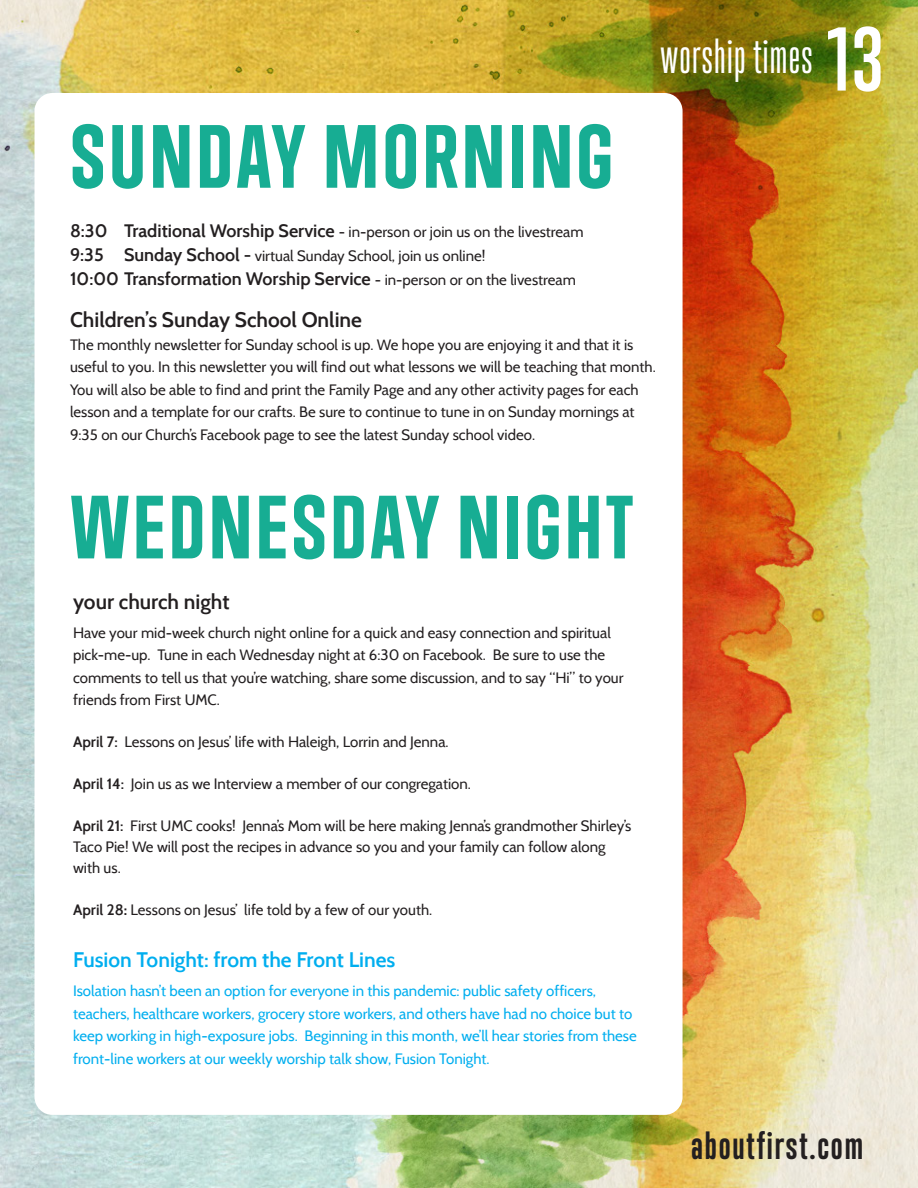
<style>
.page{position:relative;width:918px;height:1188px;background:#fff}
.page>*{position:absolute;margin:0;border:0;box-sizing:border-box;transform-origin:0 0}
.t1{font:700 105px "Trump Gothic Pro";letter-spacing:.03em;color:#17ad93}
.t2{font:700 82.5px "Trump Gothic Pro";color:#fff}
.t3{font:45px "Trump Gothic Pro";letter-spacing:.03em;color:#fff}
.t4{font:700 36px "Trump Gothic Pro";letter-spacing:.05em;color:#231f20}
.t5{font:600 21px "Cabin";color:#231f20}
.t6{font:600 21px "Cabin";color:#00aeef}
.t7{font:600 18px "Cabin";color:#231f20}
.t8{font:15px/22.5px "Cabin";color:#231f20}
.t9{font:15px/22.5px "Cabin";color:#00aeef}
.s1{font-weight:600;font-size:18px}
.s2{font-weight:400;font-size:15px}
.s3{font-weight:600}
.s4{font-weight:700}
</style>
<div class="page">
<img style="left:0;top:0;width:918px;height:1188px">
<div style="left:34px;top:93px;width:649px;height:1022px;background:#fff;border-radius:18px"></div>
<p class="t3" style="left:660px;top:30px;width:153px">worship times</p>
<p class="t1" style="left:70px;top:84px;width:545px">SUNDAY MORNING</p>
<p class="t8" style="left:70px;top:221px;width:515px"><span class="s1">8:30 Traditional Worship Service</span> - in-person or join us on the livestream</p>
<p class="t8" style="left:70px;top:245px;width:417px"><span class="s1">9:35 Sunday School -</span> virtual Sunday School, join us online!</p>
<p class="t7" style="left:70px;top:268px;width:507px">10:00 Transformation Worship Service <span class="s2">- in-person or on the livestream</span></p>
<p class="t5" style="left:70px;top:307px;width:294px">Children’s Sunday School Online</p>
<p class="t8" style="left:70px;top:333px;width:587px">The monthly newsletter for Sunday school is up. We hope you are enjoying it and that it is useful to you. In this newsletter you will find out what lessons we will be teaching that month.<br>You will also be able to find and print the Family Page and any other activity pages for each lesson and a template for our crafts. Be sure to continue to tune in on Sunday mornings at 9:35 on our Church’s Facebook page to see the latest Sunday school video.</p>
<p class="t2" style="left:827px;top:9px;width:57px">13</p>
<p class="t1" style="left:70px;top:455px;width:565px">WEDNESDAY NIGHT</p>
<p class="t5" style="left:73px;top:589px;width:158px">your church night</p>
<p class="t8" style="left:73px;top:621px;width:552px">Have your mid-week church night online for a quick and easy connection and spiritual pick-me-up. Tune in each Wednesday night at 6:30 on Facebook. Be sure to use the comments to tell us that you’re watching, share some discussion, and to say “Hi” to your friends from First UMC.</p>
<p class="t8" style="left:73px;top:731px;width:377px"><span class="s3">April 7:</span> Lessons on Jesus’ life with Haleigh, Lorrin and Jenna.</p>
<p class="t8" style="left:73px;top:773px;width:399px"><span class="s3">April 14:</span> Join us as we Interview a member of our congregation.</p>
<p class="t8" style="left:73px;top:816px;width:560px;line-height:21px"><span class="s3">April 21:</span> First UMC cooks! Jenna’s Mom will be here making Jenna’s grandmother Shirley’s<br>Taco Pie! We will post the recipes in advance so you and your family can follow along with us.</p>
<p class="t8" style="left:73px;top:899px;width:361px"><span class="s3">April 28</span><span class="s4">:</span> Lessons on Jesus’ life told by a few of our youth.</p>
<p class="t6" style="left:73px;top:947px;width:324px">Fusion Tonight: from the Front Lines</p>
<p class="t9" style="left:73px;top:980px;width:565px">Isolation hasn’t been an option for everyone in this pandemic: public safety officers, teachers, healthcare workers, grocery store workers, and others have had no choice but to keep working in high-exposure jobs. Beginning in this month, we’ll hear stories from these front-line workers at our weekly worship talk show, Fusion Tonight.</p>
<p class="t4" style="left:691px;top:1124px;width:173px">ABOUTFIRST.COM</p>
</div>
